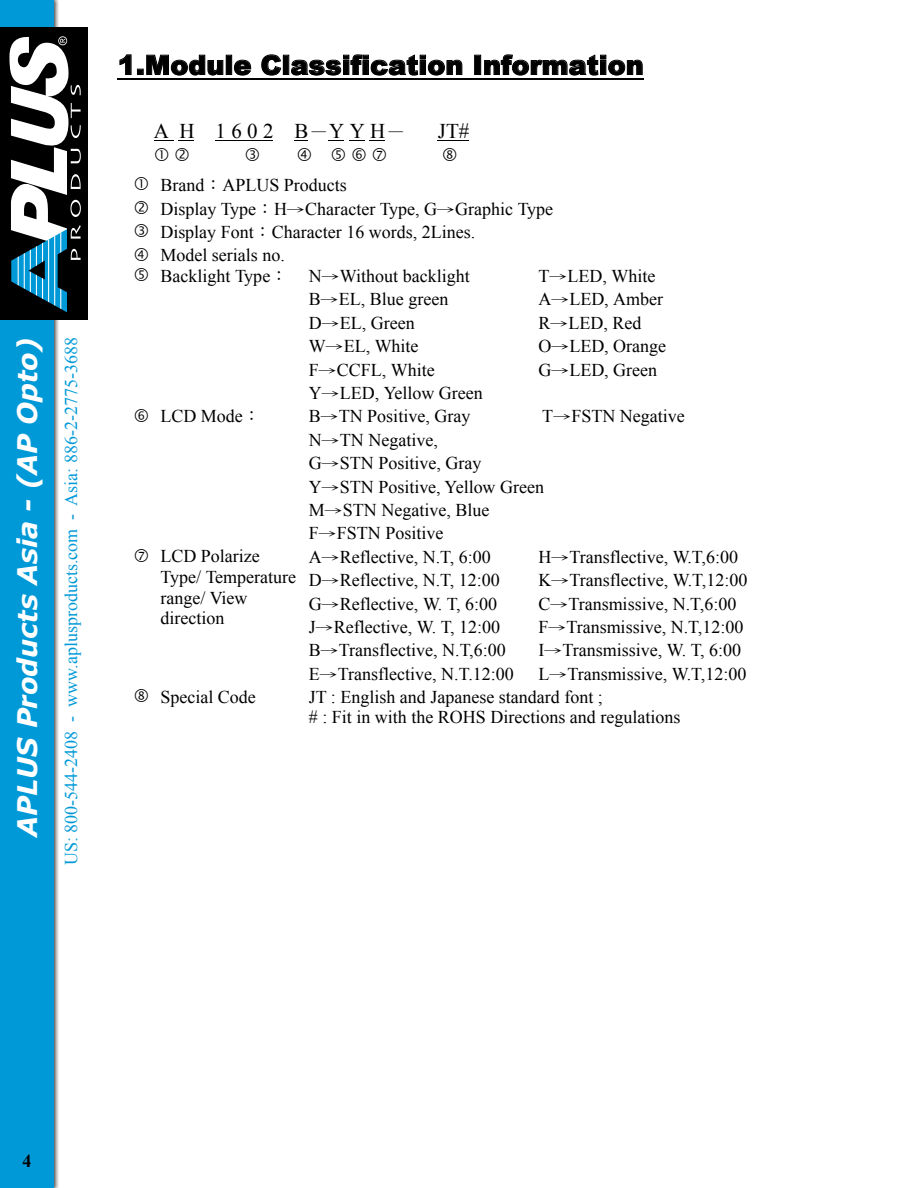
<style>
.page{position:relative;width:918px;height:1188px;background:#fff}
.page>*{position:absolute;margin:0;border:0;box-sizing:border-box;transform-origin:0 0}
.t1{font:900 27px "Arial";color:#000}
.t2{font:italic 700 27px "Verdana";color:#fff}
.t3{font:21px "Times New Roman";color:#000}
.t4{font:18px/23.4px "Times New Roman";color:#000}
.t5{font:18px "Times New Roman";color:#0099d8}
.t6{font:700 18px "Times New Roman";color:#000}
.s1{font-family:"P Ming Li U"}
</style>
<div class="page">
<svg style="left:120px;top:55px;width:11px;height:20px"></svg>
<svg style="left:137px;top:55px;width:86px;height:20px"></svg>
<div style="left:226px;top:55px;width:6px;height:20px;border:1px solid #000"></div>
<svg style="left:234px;top:60px;width:17px;height:15px"></svg>
<svg style="left:262px;top:55px;width:19px;height:20px"></svg>
<div style="left:283px;top:55px;width:6px;height:20px;border:1px solid #000"></div>
<svg style="left:291px;top:55px;width:171px;height:20px"></svg>
<div style="left:475px;top:55px;width:6px;height:20px;border:1px solid #000"></div>
<svg style="left:484px;top:55px;width:158px;height:20px"></svg>
<hr style="left:118px;top:78px;width:526px;height:1px;background:#000">
<svg style="left:154px;top:140px;width:40px;height:1px"></svg>
<hr style="left:215px;top:140px;width:58px;height:1px;background:#000">
<svg style="left:294px;top:140px;width:14px;height:1px"></svg>
<svg style="left:329px;top:140px;width:35px;height:1px"></svg>
<svg style="left:370px;top:140px;width:15px;height:1px"></svg>
<hr style="left:437px;top:140px;width:32px;height:1px;background:#000">
<div style="left:0;top:0;width:59px;height:1188px;background:#000;opacity:.75"></div>
<div style="left:0;top:0;width:54px;height:1188px;background:#0099d8"></div>
<div style="left:0;top:27px;width:88px;height:293px;background:#000"></div>
<svg style="left:9px;top:36px;width:72px;height:276px"></svg>
<h1 class="t2" style="left:10px;top:837px;width:501px;rotate:-90deg">APLUS Products Asia - (AP Opto)</h1>
<p class="t5" style="left:59px;top:865px;width:529px;rotate:-90deg">US: 800-544-2408 - www.aplusproducts.com - Asia: 886-2-2775-3688</p>
<h1 class="t1" style="left:118px;top:45px;width:527px">1.Module Classification Information</h1>
<p class="t3" style="left:154px;top:117px;width:254px">A H 1 6 0 2 B<span class="s1">－</span>Y Y H<span class="s1">－</span></p>
<p class="t3" style="left:438px;top:117px;width:33px">JT#</p>
<p class="t4" style="left:160px;top:173px;width:394px">Brand<span class="s1">：</span>APLUS Products<br>Display Type<span class="s1">：</span>H<span class="s1">→</span>Character Type, G<span class="s1">→</span>Graphic Type<br>Display Font<span class="s1">：</span>Character 16 words, 2Lines.<br>Model serials no.</p>
<p class="t4" style="left:309px;top:264px;width:176px;text-indent:-148px">Backlight Type<span class="s1">：</span> N<span class="s1">→</span>Without backlight<br>B<span class="s1">→</span>EL, Blue green<br>D<span class="s1">→</span>EL, Green<br>W<span class="s1">→</span>EL, White<br>F<span class="s1">→</span>CCFL, White<br>Y<span class="s1">→</span>LED, Yellow Green</p>
<p class="t4" style="left:538px;top:264px;width:129px">T<span class="s1">→</span>LED, White<br>A<span class="s1">→</span>LED, Amber<br>R<span class="s1">→</span>LED, Red<br>O<span class="s1">→</span>LED, Orange<br>G<span class="s1">→</span>LED, Green</p>
<p class="t4" style="left:160px;top:404px;width:102px">LCD Mode<span class="s1">：</span></p>
<p class="t4" style="left:309px;top:404px;width:163px">B<span class="s1">→</span>TN Positive, Gray</p>
<p class="t4" style="left:542px;top:404px;width:144px">T<span class="s1">→</span>FSTN Negative</p>
<p class="t4" style="left:309px;top:428px;width:237px">N<span class="s1">→</span>TN Negative,<br>G<span class="s1">→</span>STN Positive, Gray<br>Y<span class="s1">→</span>STN Positive, Yellow Green<br>M<span class="s1">→</span>STN Negative, Blue<br>F<span class="s1">→</span>FSTN Positive</p>
<p class="t4" style="left:160px;top:546px;width:137px;line-height:20.7px">LCD Polarize<br>Type/ Temperature range/ View direction</p>
<p class="t4" style="left:309px;top:545px;width:206px">A<span class="s1">→</span>Reflective, N.T, 6:00<br>D<span class="s1">→</span>Reflective, N.T, 12:00<br>G<span class="s1">→</span>Reflective, W. T, 6:00<br>J<span class="s1">→</span>Reflective, W. T, 12:00<br>B<span class="s1">→</span>Transflective, N.T,6:00<br>E<span class="s1">→</span>Transflective, N.T.12:00</p>
<p class="t4" style="left:538px;top:545px;width:211px">H<span class="s1">→</span>Transflective, W.T,6:00<br>K<span class="s1">→</span>Transflective, W.T,12:00<br>C<span class="s1">→</span>Transmissive, N.T,6:00<br>F<span class="s1">→</span>Transmissive, N.T,12:00<br>I<span class="s1">→</span>Transmissive, W. T, 6:00<br>L<span class="s1">→</span>Transmissive, W.T,12:00</p>
<p class="t4" style="left:160px;top:685px;width:97px">Special Code</p>
<p class="t4" style="left:309px;top:686px;width:373px;line-height:20.7px">JT : English and Japanese standard font ;<br># : Fit in with the ROHS Directions and regulations</p>
<p class="t6" style="left:22px;top:1149px;width:10px">4</p>
</div>
